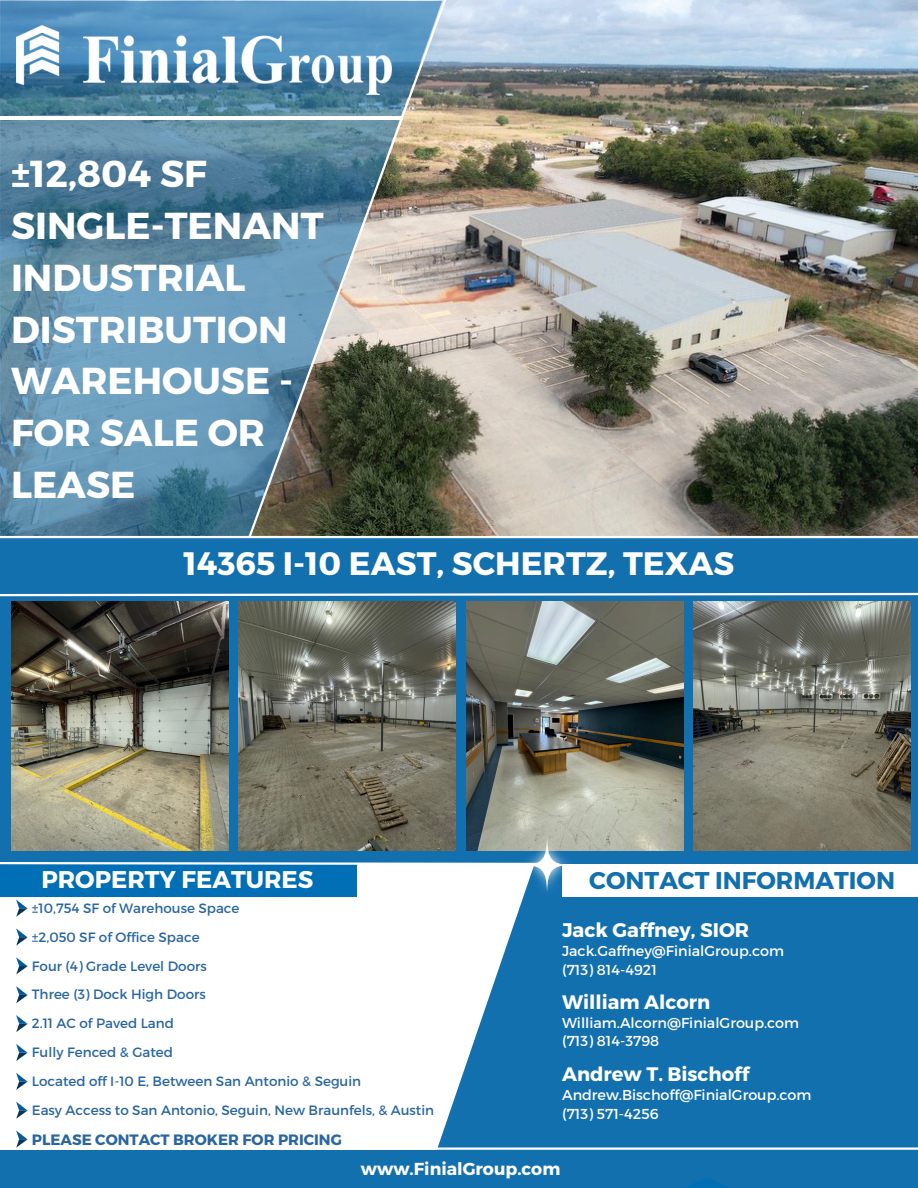
<style>
.page{position:relative;width:918px;height:1188px;background:#fff}
.page>*{position:absolute;margin:0;border:0;box-sizing:border-box;transform-origin:0 0}
.t1{font:700 37.5px/51.8px "Montserrat";color:#fff}
.t2{font:700 32.4px "Montserrat";color:#fff}
.t3{font:700 24.15px "Montserrat";color:#1370af}
.t4{font:700 24.15px "Montserrat";color:#fff}
.t5{font:700 19.65px "Montserrat";color:#fff}
.t6{font:700 19.5px "Montserrat";color:#fff}
.t7{font:700 17.4px "Montserrat";color:#fff}
.t8{font:700 15px "Montserrat";color:#2966a0}
.t9{font:14.4px "Montserrat";color:#fff}
.t10{font:13.5px "Montserrat";color:#2966a0}
</style>
<div class="page">
<svg style="left:437px;top:863px;width:481px;height:285px;background:#2c7fb7"></svg>
<div style="left:0;top:1150px;width:918px;height:38px;background:#1370af"></div>
<img style="left:0;top:0;width:918px;height:536px">
<svg style="left:0;top:1px;width:246px;height:535px;background:#5b8ca9"></svg>
<hr style="left:0;top:117px;width:402px;height:3px;background:#fff">
<img style="left:246px;top:0;width:224px;height:536px">
<div style="left:0;top:586px;width:918px;height:277px;background:#1370af"></div>
<div style="left:0;top:537px;width:918px;height:56px;background:#1370af"></div>
<hr style="left:0;top:536px;width:918px;height:2px;background:#fff">
<svg style="left:0;top:592px;width:918px;height:5px"></svg>
<div style="left:0;top:864px;width:356px;height:33px;background:#006fb6"></div>
<svg style="left:16px;top:900px;width:11px;height:17px"></svg>
<svg style="left:0;top:862px;width:513px;height:4px"></svg>
<img style="left:16px;top:26px;width:376px;height:68px">
<svg style="left:16px;top:929px;width:11px;height:17px"></svg>
<svg style="left:16px;top:958px;width:11px;height:16px"></svg>
<svg style="left:16px;top:986px;width:11px;height:17px"></svg>
<svg style="left:16px;top:1015px;width:11px;height:17px"></svg>
<svg style="left:16px;top:1044px;width:11px;height:17px"></svg>
<svg style="left:16px;top:1073px;width:11px;height:17px"></svg>
<svg style="left:16px;top:1102px;width:11px;height:17px"></svg>
<svg style="left:16px;top:1131px;width:11px;height:17px"></svg>
<div style="left:562px;top:864px;width:356px;height:33px;background:#fff"></div>
<img style="left:686px;top:1178px;width:43px;height:10px">
<img style="left:11px;top:602px;width:217px;height:248px">
<img style="left:239px;top:602px;width:217px;height:248px">
<img style="left:466px;top:602px;width:217px;height:248px">
<img style="left:513px;top:828px;width:68px;height:74px">
<svg style="left:523px;top:838px;width:48px;height:54px"></svg>
<img style="left:693px;top:602px;width:218px;height:248px">
<p class="t1" style="left:11px;top:146px;width:314px">±12,804 SF<br>SINGLE-TENANT<br>INDUSTRIAL<br>DISTRIBUTION<br>WAREHOUSE -<br>FOR SALE OR<br>LEASE</p>
<p class="t2" style="left:184px;top:543px;width:552px">14365 I-10 EAST, SCHERTZ, TEXAS</p>
<h3 class="t4" style="left:41px;top:863px;width:273px">PROPERTY FEATURES</h3>
<p class="t10" style="left:32px;top:899px;width:209px">±10,754 SF of Warehouse Space</p>
<h4 class="t10" style="left:32px;top:928px;width:169px">±2,050 SF of Office Space</h4>
<h4 class="t10" style="left:32px;top:958px;width:176px">Four (4) Grade Level Doors</h4>
<p class="t10" style="left:32px;top:986px;width:175px">Three (3) Dock High Doors</p>
<p class="t10" style="left:32px;top:1015px;width:144px">2.11 AC of Paved Land</p>
<h4 class="t10" style="left:32px;top:1044px;width:143px">Fully Fenced &amp; Gated</h4>
<p class="t10" style="left:32px;top:1072px;width:331px">Located off I-10 E, Between San Antonio &amp; Seguin</p>
<h3 class="t10" style="left:32px;top:1101px;width:404px">Easy Access to San Antonio, Seguin, New Braunfels, &amp; Austin</h3>
<p class="t8" style="left:32px;top:1130px;width:312px">PLEASE CONTACT BROKER FOR PRICING</p>
<p class="t3" style="left:589px;top:865px;width:307px">CONTACT INFORMATION</p>
<p class="t5" style="left:562px;top:917px;width:189px">Jack Gaffney, SIOR</p>
<p class="t9" style="left:562px;top:941px;width:224px">Jack.Gaffney@FinialGroup.com</p>
<p class="t9" style="left:562px;top:961px;width:96px">(713) 814-4921</p>
<p class="t6" style="left:562px;top:989px;width:150px">William Alcorn</p>
<p class="t9" style="left:562px;top:1032px;width:99px">(713) 814-3798</p>
<p class="t9" style="left:562px;top:1013px;width:239px">William.Alcorn@FinialGroup.com</p>
<p class="t6" style="left:562px;top:1062px;width:189px">Andrew T. Bischoff</p>
<p class="t9" style="left:562px;top:1104px;width:98px">(713) 571-4256</p>
<p class="t9" style="left:562px;top:1086px;width:251px">Andrew.Bischoff@FinialGroup.com</p>
<p class="t7" style="left:361px;top:1158px;width:201px">www.FinialGroup.com</p>
</div>
